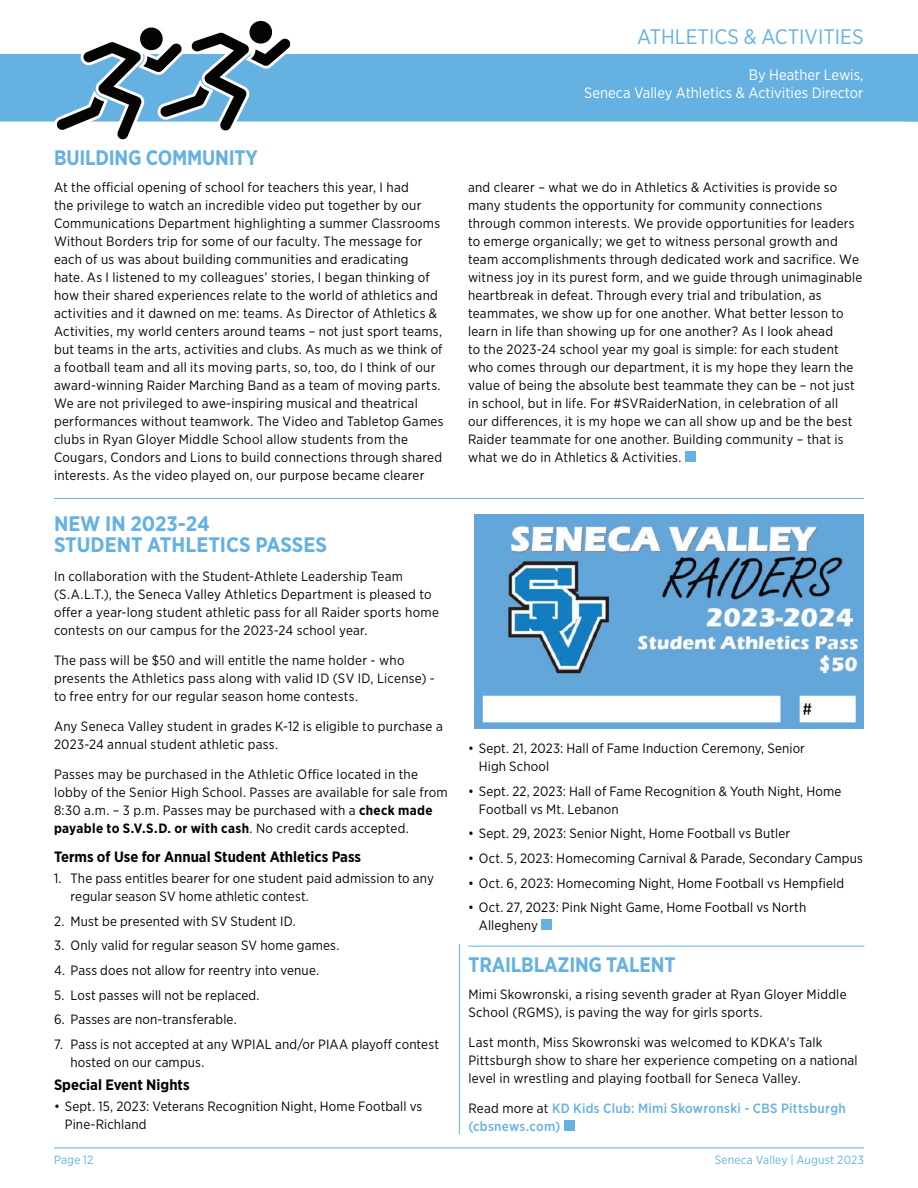
<style>
.page{position:relative;width:918px;height:1188px;background:#fff}
.page>*{position:absolute;margin:0;border:0;box-sizing:border-box;transform-origin:0 0}
.t1{font:700 21px "Gotham Narrow";letter-spacing:-.01em;color:#65b1e1;scale:.96 1}
.t2{font:700 21px/21px "Gotham Narrow";letter-spacing:-.01em;color:#65b1e1}
.t3{font:21px "Gotham Narrow";color:#65b1e1}
.t4{font:700 15px "Gotham Narrow";color:#040503}
.t5{font:15px/18px "Gotham Narrow";color:#fff;text-align:right}
.t6{font:13.5px/18px "Gotham Narrow";letter-spacing:.015em;color:#040503}
.t7{font:500 13.5px/18px "Gotham Narrow";letter-spacing:.025em;color:#65b1e1}
.t8{font:12px "Gotham Narrow";letter-spacing:.015em;color:#65b1e1}
.s1{font-weight:700}
.s2{font-weight:400;color:#040503}
</style>
<div class="page">
<hr style="left:54px;top:1148px;width:810px;height:1px;background:#65b1e1">
<div style="left:0;top:54px;width:904px;height:68px;background:#65b1e1"></div>
<svg style="left:904px;top:54px;width:14px;height:68px"></svg>
<svg style="left:52px;top:20px;width:241px;height:120px"></svg>
<div style="left:685px;top:451px;width:11px;height:11px;background:#65b1e1"></div>
<hr style="left:54px;top:498px;width:810px;height:1px;background:#65b1e1">
<img style="left:474px;top:514px;width:390px;height:215px">
<div style="left:541px;top:920px;width:11px;height:10px;background:#65b1e1"></div>
<div style="left:564px;top:1120px;width:11px;height:11px;background:#65b1e1"></div>
<hr style="left:468px;top:946px;width:396px;height:1px;background:#65b1e1">
<hr style="left:459px;top:944px;width:1px;height:190px;background:#65b1e1">
<h1 class="t1" style="left:54px;top:144px;width:214px">BUILDING COMMUNITY</h1>
<p class="t6" style="left:54px;top:178px;width:391px">At the official opening of school for teachers this year, I had<br>the privilege to watch an incredible video put together by our Communications Department highlighting a summer Classrooms Without Borders trip for some of our faculty. The message for each of us was about building communities and eradicating<br>hate. As I listened to my colleagues’ stories, I began thinking of how their shared experiences relate to the world of athletics and activities and it dawned on me: teams. As Director of Athletics &amp; Activities, my world centers around teams – not just sport teams, but teams in the arts, activities and clubs. As much as we think of a football team and all its moving parts, so, too, do I think of our award-winning Raider Marching Band as a team of moving parts.<br>We are not privileged to awe-inspiring musical and theatrical performances without teamwork. The Video and Tabletop Games clubs in Ryan Gloyer Middle School allow students from the Cougars, Condors and Lions to build connections through shared interests. As the video played on, our purpose became clearer</p>
<h1 class="t2" style="left:54px;top:513px;width:274px">NEW IN 2023-24<br>STUDENT ATHLETICS PASSES</h1>
<p class="t6" style="left:54px;top:567px;width:386px">In collaboration with the Student-Athlete Leadership Team (S.A.L.T.), the Seneca Valley Athletics Department is pleased to offer a year-long student athletic pass for all Raider sports home contests on our campus for the 2023-24 school year.</p>
<p class="t6" style="left:54px;top:651px;width:382px">The pass will be $50 and will entitle the name holder - who presents the Athletics pass along with valid ID (SV ID, License) - to free entry for our regular season home contests.</p>
<p class="t6" style="left:54px;top:717px;width:390px">Any Seneca Valley student in grades K-12 is eligible to purchase a<br>2023-24 annual student athletic pass.</p>
<p class="t6" style="left:54px;top:765px;width:395px">Passes may be purchased in the Athletic Office located in the lobby of the Senior High School. Passes are available for sale from 8:30 a.m. – 3 p.m. Passes may be purchased with a <span class="s1">check made payable to S.V.S.D. or with cash</span>. No credit cards accepted.</p>
<p class="t4" style="left:54px;top:847px;width:309px">Terms of Use for Annual Student Athletics Pass</p>
<p class="t6" style="left:70px;top:869px;width:365px;text-indent:-16px">1. The pass entitles bearer for one student paid admission to any regular season SV home athletic contest.</p>
<p class="t6" style="left:54px;top:912px;width:243px">2. Must be presented with SV Student ID.</p>
<p class="t6" style="left:54px;top:936px;width:287px">3. Only valid for regular season SV home games.</p>
<p class="t6" style="left:54px;top:961px;width:267px">4. Pass does not allow for reentry into venue.</p>
<p class="t6" style="left:54px;top:986px;width:207px">5. Lost passes will not be replaced.</p>
<p class="t6" style="left:54px;top:1010px;width:184px">6. Passes are non-transferable.</p>
<p class="t6" style="left:70px;top:1035px;width:370px;text-indent:-16px">7. Pass is not accepted at any WPIAL and/or PIAA playoff contest hosted on our campus.</p>
<p class="t4" style="left:54px;top:1075px;width:137px">Special Event Nights</p>
<p class="t6" style="left:65px;top:1097px;width:359px;text-indent:-11px">• Sept. 15, 2023: Veterans Recognition Night, Home Football vs<br>Pine-Richland</p>
<h1 class="t3" style="left:637px;top:23px;width:228px">ATHLETICS &amp; ACTIVITIES</h1>
<p class="t5" style="left:584px;top:65px;width:281px">By Heather Lewis,<br>Seneca Valley Athletics &amp; Activities Director</p>
<p class="t6" style="left:468px;top:178px;width:396px">and clearer – what we do in Athletics &amp; Activities is provide so many students the opportunity for community connections through common interests. We provide opportunities for leaders to emerge organically; we get to witness personal growth and team accomplishments through dedicated work and sacrifice. We witness joy in its purest form, and we guide through unimaginable heartbreak in defeat. Through every trial and tribulation, as teammates, we show up for one another. What better lesson to learn in life than showing up for one another? As I look ahead<br>to the 2023-24 school year my goal is simple: for each student who comes through our department, it is my hope they learn the value of being the absolute best teammate they can be – not just in school, but in life. For #SVRaiderNation, in celebration of all<br>our differences, it is my hope we can all show up and be the best Raider teammate for one another. Building community – that is what we do in Athletics &amp; Activities.</p>
<p class="t6" style="left:479px;top:739px;width:328px;text-indent:-11px">• Sept. 21, 2023: Hall of Fame Induction Ceremony, Senior<br>High School</p>
<p class="t6" style="left:479px;top:782px;width:364px;text-indent:-11px">• Sept. 22, 2023: Hall of Fame Recognition &amp; Youth Night, Home<br>Football vs Mt. Lebanon</p>
<p class="t6" style="left:468px;top:824px;width:324px">• Sept. 29, 2023: Senior Night, Home Football vs Butler</p>
<p class="t6" style="left:468px;top:849px;width:396px">• Oct. 5, 2023: Homecoming Carnival &amp; Parade, Secondary Campus</p>
<p class="t6" style="left:468px;top:874px;width:378px">• Oct. 6, 2023: Homecoming Night, Home Football vs Hempfield</p>
<p class="t6" style="left:479px;top:898px;width:329px;text-indent:-11px">• Oct. 27, 2023: Pink Night Game, Home Football vs North<br>Allegheny</p>
<h1 class="t1" style="left:468px;top:951px;width:217px">TRAILBLAZING TALENT</h1>
<p class="t6" style="left:468px;top:985px;width:380px">Mimi Skowronski, a rising seventh grader at Ryan Gloyer Middle<br>School (RGMS), is paving the way for girls sports.</p>
<p class="t6" style="left:468px;top:1033px;width:391px">Last month, Miss Skowronski was welcomed to KDKA's Talk<br>Pittsburgh show to share her experience competing on a national level in wrestling and playing football for Seneca Valley.</p>
<p class="t7" style="left:468px;top:1099px;width:379px"><span class="s2">Read more at</span> KD Kids Club: Mimi Skowronski - CBS Pittsburgh (cbsnews.com)</p>
<p class="t8" style="left:54px;top:1153px;width:41px">Page 12</p>
<p class="t8" style="left:715px;top:1153px;width:151px">Seneca Valley | August 2023</p>
</div>
